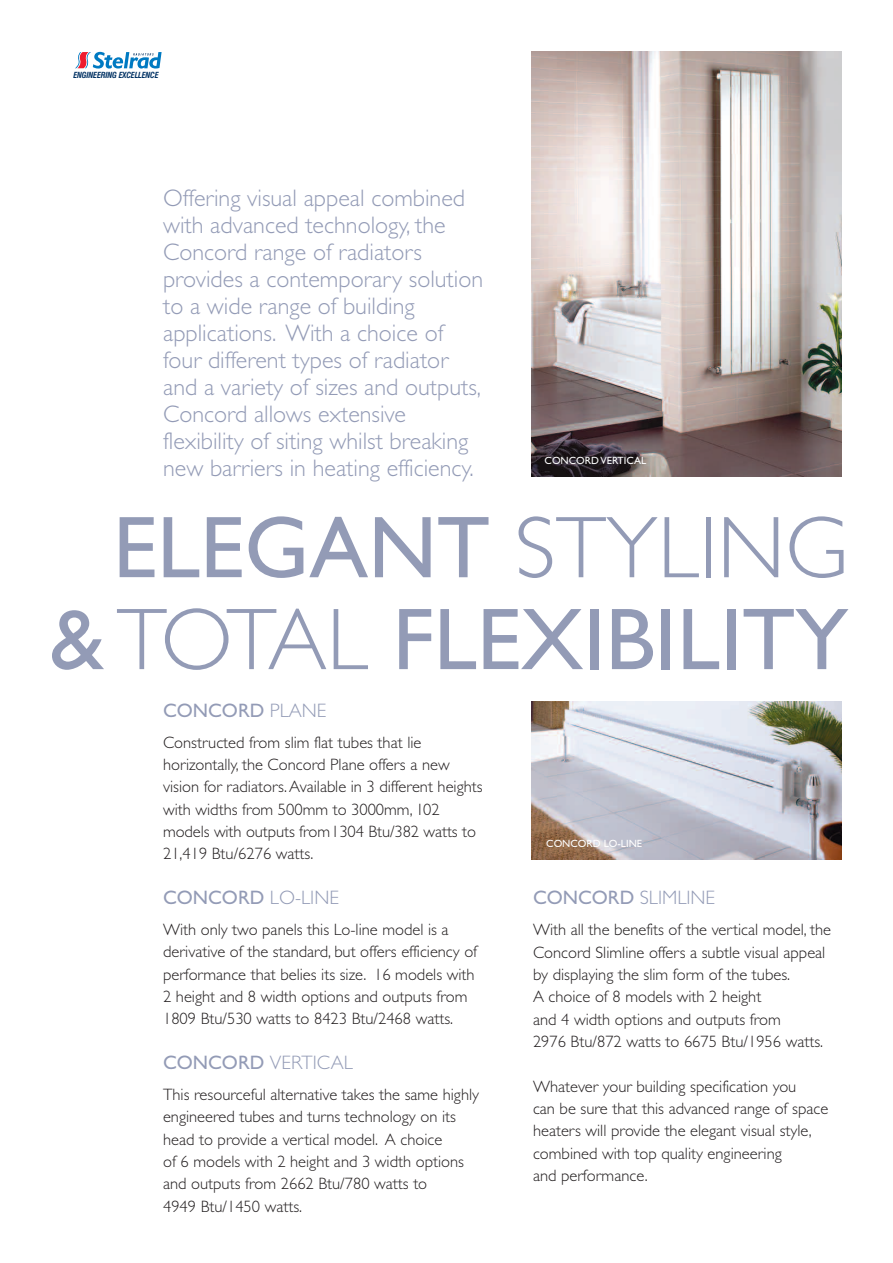
<style>
.page{position:relative;width:893px;height:1263px;background:#fff}
.page>*{position:absolute;margin:0;border:0;box-sizing:border-box;transform-origin:0 0}
.t1{font:88.05px/91.8px "Gill Sans";color:#939bb6;text-align:right}
.t2{font:300 24px/27px "Gill Sans";color:#939bb6}
.t3{font:300 19.5px "Gill Sans";color:#939bb6}
.t4{font:19.5px "Gill Sans";color:#939bb6}
.t5{font:300 16.5px/22.4px "Gill Sans";color:#231f20}
.t6{font:10.5px "Gill Sans";color:#fff}
.t7{font:italic 700 condensed 8.25px "Swiss 721 BT";letter-spacing:-.025em;color:#003163}
.s1{font-weight:300}
.s2{font-weight:400}
</style>
<div class="page">
<img style="left:531px;top:702px;width:311px;height:157px">
<svg style="left:75px;top:52px;width:87px;height:17px"></svg>
<img style="left:531px;top:51px;width:311px;height:425px">
<p class="t7" style="left:73px;top:72px;width:87px">ENGINEERING EXCELLENCE</p>
<p class="t2" style="left:163px;top:185px;width:322px">Offering visual appeal combined with advanced technology, the<br>Concord range of radiators provides a contemporary solution to a wide range of building applications. With a choice of four different types of radiator and a variety of sizes and outputs,<br>Concord allows extensive flexibility of siting whilst breaking new barriers in heating efficiency.</p>
<h1 class="t1" style="left:49px;top:501px;width:800px">ELEGANT <span class="s1">STYLING </span>&amp;<span class="s1">TOTAL</span> FLEXIBILITY</h1>
<p class="t6" style="left:545px;top:454px;width:103px">CONCORDVERTICAL</p>
<p class="t4" style="left:163px;top:698px;width:165px">CONCORD <span class="s1">PLANE</span></p>
<p class="t5" style="left:163px;top:731px;width:321px">Constructed from slim flat tubes that lie horizontally, the Concord Plane offers a new vision for radiators.Available in 3 different heights with widths from 500mm to 3000mm, 102 models with outputs from1304 Btu/382 watts to 21,419 Btu/6276 watts.</p>
<p class="t4" style="left:163px;top:886px;width:177px">CONCORD <span class="s1">LO-LINE</span></p>
<p class="t5" style="left:163px;top:918px;width:316px">With only two panels this Lo-line model is a derivative of the standard, but offers efficiency of performance that belies its size. 16 models with 2 height and 8 width options and outputs from 1809 Btu/530 watts to 8423 Btu/2468 watts.</p>
<p class="t3" style="left:163px;top:1051px;width:191px"><span class="s2">CONCORD</span> VERTICAL</p>
<p class="t5" style="left:163px;top:1083px;width:317px">This resourceful alternative takes the same highly engineered tubes and turns technology on its head to provide a vertical model. A choice<br>of 6 models with 2 height and 3 width options and outputs from 2662 Btu/780 watts to<br>4949 Btu/1450 watts.</p>
<p class="t6" style="left:546px;top:837px;width:97px">CONCORD LO-LINE</p>
<p class="t3" style="left:533px;top:886px;width:184px"><span class="s2">CONCORD</span> SLIMLINE</p>
<p class="t5" style="left:533px;top:918px;width:300px">With all the benefits of the vertical model, the Concord Slimline offers a subtle visual appeal by displaying the slim form of the tubes.<br>A choice of 8 models with 2 height<br>and 4 width options and outputs from<br>2976 Btu/872 watts to 6675 Btu/1956 watts.</p>
<p class="t5" style="left:533px;top:1075px;width:297px">Whatever your building specification you<br>can be sure that this advanced range of space heaters will provide the elegant visual style, combined with top quality engineering<br>and performance.</p>
</div>
